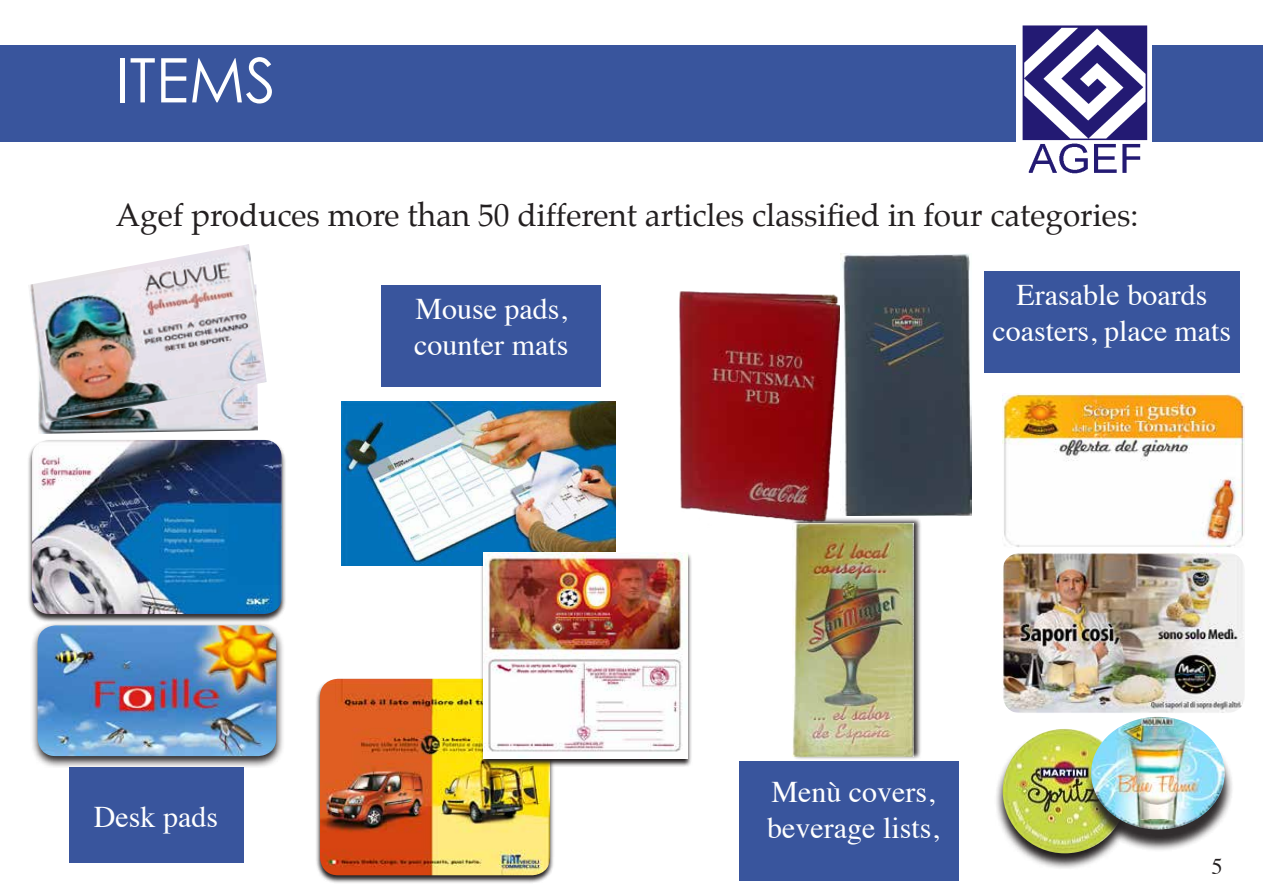
<style>
.page{position:relative;width:1263px;height:893px;background:#fff}
.page>*{position:absolute;margin:0;border:0;box-sizing:border-box;transform-origin:0 0}
.t1{font:61.5px "Century Gothic";color:#fff}
.t2{font:31.5px "Palatino";color:#231f20}
.t3{font:30px/36px "Times";color:#fff}
.t4{font:22.5px "Times";color:#231f20}
</style>
<div class="page">
<div style="left:69px;top:768px;width:174px;height:95px;background:#39559d"></div>
<img style="left:38px;top:423px;width:220px;height:11px">
<img style="left:28px;top:244px;width:239px;height:179px">
<svg style="left:32px;top:623px;width:251px;height:145px"></svg>
<img style="left:38px;top:625px;width:238px;height:131px">
<div style="left:381px;top:285px;width:220px;height:102px;background:#39559d"></div>
<div style="left:739px;top:761px;width:220px;height:120px;background:#39559d"></div>
<div style="left:984px;top:271px;width:256px;height:102px;background:#39559d"></div>
<div style="left:315px;top:678px;width:239px;height:206px;background:#231f20;opacity:.98"></div>
<img style="left:320px;top:679px;width:230px;height:196px">
<img style="left:1003px;top:553px;width:241px;height:160px">
<img style="left:679px;top:291px;width:162px;height:230px">
<img style="left:841px;top:253px;width:131px;height:262px">
<svg style="left:996px;top:771px;width:112px;height:98px"></svg>
<img style="left:1003px;top:729px;width:106px;height:124px">
<div style="left:1084px;top:723px;width:150px;height:129px;background:#231f20;opacity:.94"></div>
<img style="left:1091px;top:717px;width:134px;height:112px">
<img style="left:1003px;top:393px;width:242px;height:154px">
<div style="left:0;top:45px;width:1263px;height:97px;background:#39559d"></div>
<img style="left:1016px;top:25px;width:136px;height:149px">
<img style="left:341px;top:402px;width:274px;height:164px">
<div style="left:27px;top:439px;width:259px;height:184px;background:#231f20;opacity:.91"></div>
<img style="left:32px;top:440px;width:250px;height:174px">
<svg style="left:480px;top:552px;width:212px;height:215px"></svg>
<img style="left:484px;top:553px;width:203px;height:205px">
<div style="left:792px;top:517px;width:130px;height:243px;background:#231f20;opacity:.9"></div>
<img style="left:793px;top:523px;width:120px;height:233px">
<h1 class="t1" style="left:116px;top:43px;width:162px">ITEMS</h1>
<p class="t2" style="left:116px;top:189px;width:1024px">Agef produces more than 50 different articles classified in four categories:</p>
<p class="t3" style="left:94px;top:796px;width:126px">Desk pads</p>
<p class="t3" style="left:414px;top:288px;width:156px">Mouse pads, counter mats</p>
<p class="t3" style="left:993px;top:274px;width:240px;text-align:center">Erasable boards coasters, place mats</p>
<p class="t3" style="left:767px;top:771px;width:173px">Menù covers, beverage lists,</p>
<p class="t4" style="left:1211px;top:845px;width:13px">5</p>
</div>
